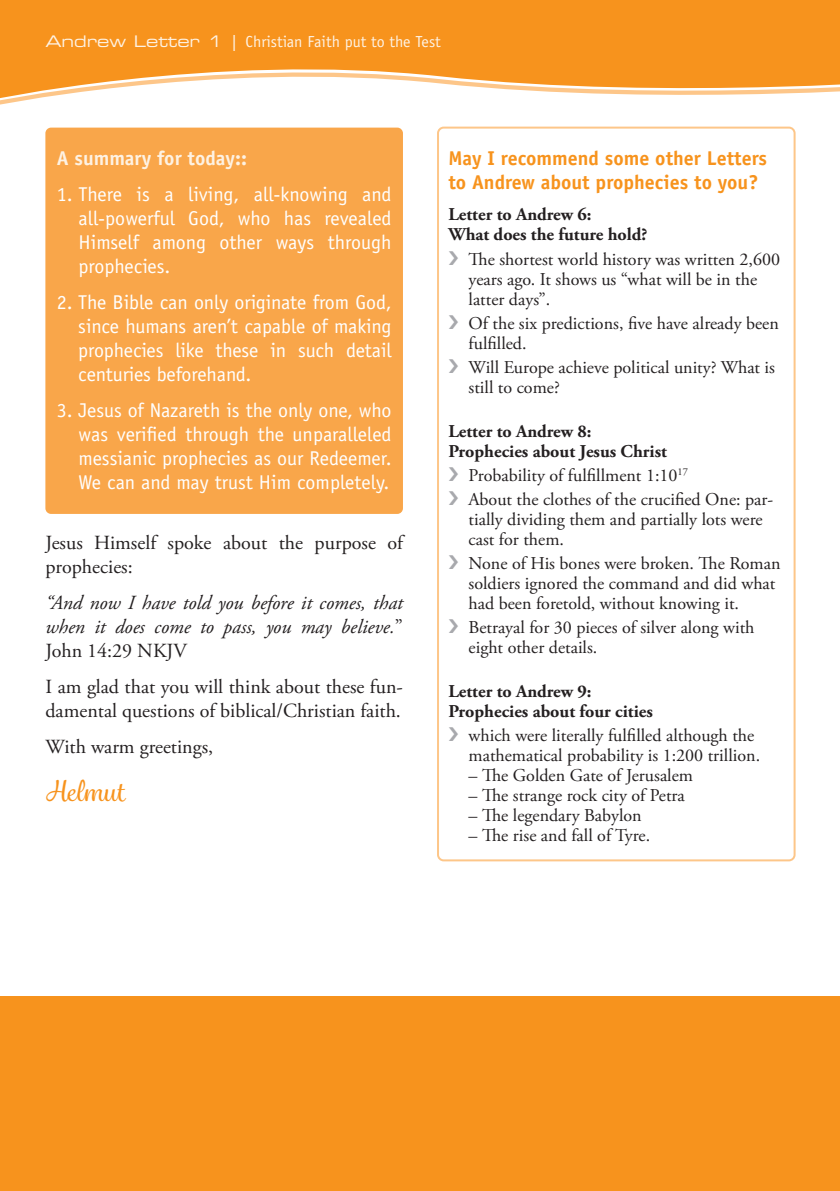
<style>
.page{position:relative;width:840px;height:1191px;background:#fff}
.page>*{position:absolute;margin:0;border:0;box-sizing:border-box;transform-origin:0 0}
.t1{font:500 28px "Grafolita Script";color:#f7931d}
.t2{font:20px/24px "Officina Sans";color:#fff;text-align:justify}
.t3{font:20px/24px "Adobe Garamond Pro";color:#231f20}
.t4{font:italic 20px/24px "Adobe Garamond Pro";color:#231f20;text-align:justify}
.t5{font:700 20px/24px "Officina Sans";color:#f7931d}
.t6{font:700 20px "Officina Sans";color:#fef2e3}
.t7{font:18px/20px "Adobe Garamond Pro";color:#231f20}
.t8{font:700 18px/20px "Adobe Garamond Pro";color:#231f20}
.t9{font:16px "Officina Sans";color:#fef2e3}
.s1{font-family:"Eurostile LT Std Ex 2"}
.s2{font-style:normal}
</style>
<div class="page">
<svg style="left:0;top:0;width:839px;height:101px;background:#f8a645"></svg>
<div style="left:0;top:996px;width:839px;height:195px;background:#f7931d"></div>
<div style="left:45px;top:128px;width:358px;height:386px;background:#f9a64a;border-radius:6px"></div>
<div style="left:437px;top:127px;width:358px;height:734px;border:2px solid #fdc689;border-radius:6px"></div>
<p class="t9" style="left:45px;top:32px;width:397px"><span class="s1">Andrew Letter 1 |</span> Christian Faith put to the Test</p>
<p class="t6" style="left:57px;top:146px;width:191px">A summary for today::</p>
<p class="t2" style="left:79px;top:182px;width:314px;text-indent:-22px">1. There is a living, all-knowing and all-powerful God, who has revealed Himself among other ways through prophecies.</p>
<p class="t2" style="left:78px;top:290px;width:314px;text-indent:-22px">2. The Bible can only originate from God, since humans aren’t capable of making prophecies like these in such detail centuries beforehand.</p>
<p class="t2" style="left:79px;top:398px;width:314px;text-indent:-22px">3. Jesus of Nazareth is the only one, who was verified through the unparalleled messianic prophecies as our Redeemer.<br>We can and may trust Him completely.</p>
<p class="t3" style="left:45px;top:531px;width:359px">Jesus Himself spoke about the purpose of prophecies:</p>
<p class="t4" style="left:45px;top:591px;width:359px">“And now I have told you before it comes, that when it does come to pass, you may believe.<span class="s2">” John 14:29 NKJV</span></p>
<p class="t3" style="left:45px;top:675px;width:359px">I am glad that you will think about these fun&shy;damental questions of biblical/Christian faith.</p>
<p class="t3" style="left:45px;top:735px;width:169px">With warm greetings,</p>
<h1 class="t1" style="left:45px;top:773px;width:80px">Helmut</h1>
<p class="t5" style="left:448px;top:146px;width:320px">May I recommend some other Letters to Andrew about prophecies to you?</p>
<p class="t8" style="left:448px;top:205px;width:201px">Letter to Andrew 6:<br>What does the future hold?</p>
<p class="t7" style="left:468px;top:249px;width:313px">The shortest world history was written 2,600 years ago. It shows us “what will be in the latter days”.</p>
<p class="t7" style="left:468px;top:313px;width:311px">Of the six predictions, five have already been fulfilled.</p>
<p class="t7" style="left:468px;top:357px;width:308px">Will Europe achieve political unity? What is still to come?</p>
<p class="t8" style="left:448px;top:421px;width:220px">Letter to Andrew 8:<br>Prophecies about Jesus Christ</p>
<p class="t7" style="left:468px;top:463px;width:306px;line-height:24px">Probability of fulfillment 1:10<sup>17<br></sup>About the clothes of the crucified One: par-</p>
<p class="t7" style="left:468px;top:509px;width:295px">tially dividing them and partially lots were cast for them.</p>
<p class="t7" style="left:468px;top:553px;width:313px">None of His bones were broken. The Roman soldiers ignored the command and did what had been foretold, without knowing it.</p>
<p class="t7" style="left:468px;top:617px;width:287px">Betrayal for 30 pieces of silver along with eight other details.</p>
<p class="t8" style="left:448px;top:681px;width:206px">Letter to Andrew 9:<br>Prophecies about four cities</p>
<p class="t7" style="left:468px;top:725px;width:293px">which were literally fulfilled although the mathematical probability is 1:200 trillion.</p>
<p class="t7" style="left:468px;top:765px;width:226px">– The Golden Gate of Jerusalem</p>
<p class="t7" style="left:468px;top:785px;width:217px">– The strange rock city of Petra</p>
<p class="t7" style="left:468px;top:805px;width:174px">– The legendary Babylon</p>
<p class="t7" style="left:468px;top:825px;width:183px">– The rise and fall of Tyre.</p>
</div>
